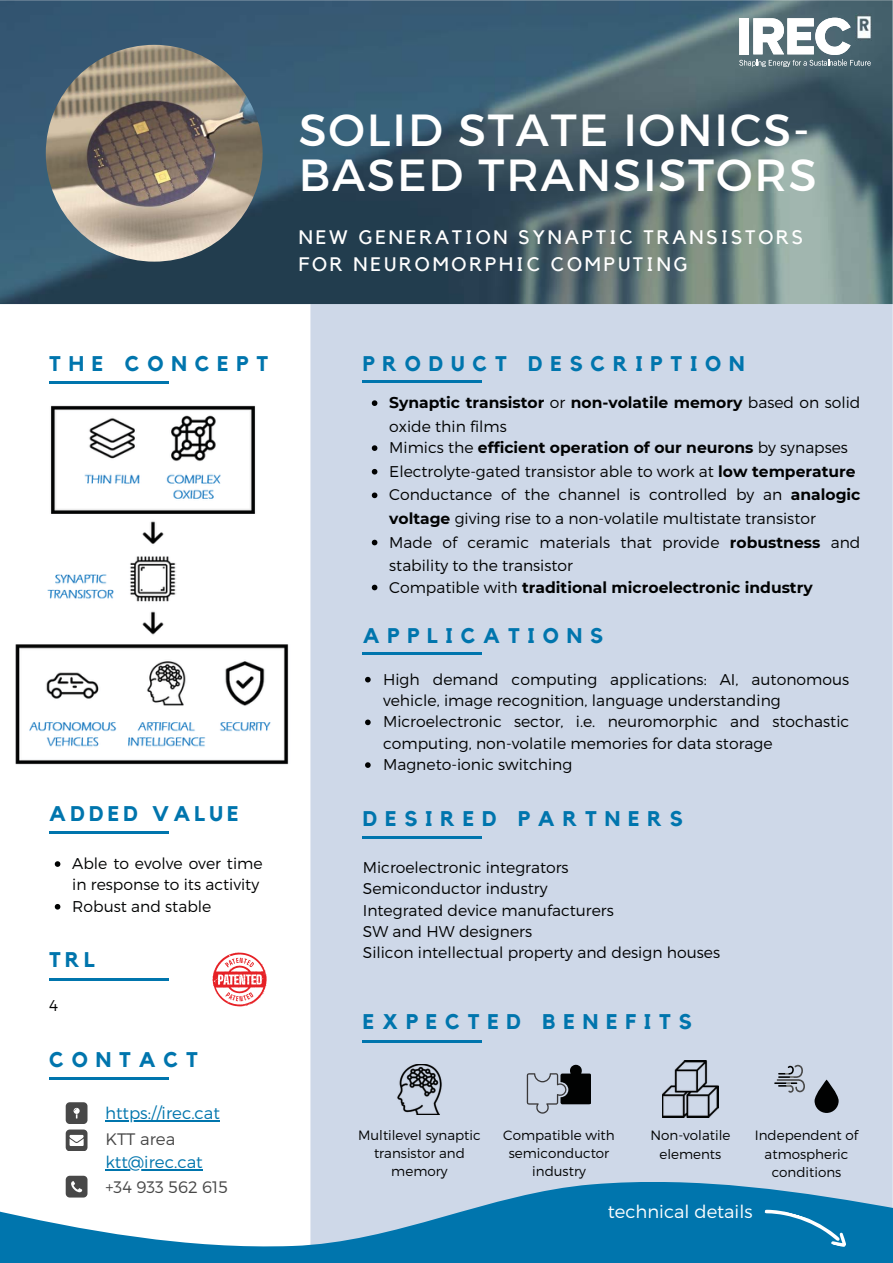
<style>
.page{position:relative;width:893px;height:1263px;background:#fff}
.page>*{position:absolute;margin:0;border:0;box-sizing:border-box;transform-origin:0 0}
.t1{font:45px/44.8px "Montserrat";letter-spacing:.04em;color:#fff}
.t2{font:700 21.15px "Kollektif";letter-spacing:.37em;color:#0075ad}
.t3{font:700 21.15px "Kollektif";letter-spacing:.2em;color:#0075ad}
.t4{font:19.5px/26.2px "Kollektif";letter-spacing:.145em;color:#fff}
.t5{font:300 18px "Montserrat";color:#fff}
.t6{font:300 16.65px "Montserrat";color:#0075ad}
.t7{font:300 16.65px "Montserrat";color:#484848}
.t8{font:300 15.6px/21.3px "Montserrat";color:#010202}
.t9{font:700 15.6px/23.5px "Montserrat";color:#010202}
.t10{font:300 13.5px/18px "Montserrat";color:#010202;text-align:center}
.s1{font-weight:300}
.s2{font-weight:700}
</style>
<div class="page">
<div style="left:310px;top:304px;width:583px;height:878px;background:#ced8e8"></div>
<svg style="left:0;top:1182px;width:893px;height:81px;fill:#0075ad"></svg>
<img style="left:0;top:0;width:893px;height:304px">
<img style="left:46px;top:45px;width:217px;height:217px;border-radius:50%">
<svg style="left:66px;top:1176px;width:21px;height:21px"></svg>
<svg style="left:66px;top:1102px;width:21px;height:22px"></svg>
<hr style="left:105px;top:1120px;width:115px;height:1px;background:#0075ad">
<svg style="left:66px;top:1130px;width:21px;height:21px"></svg>
<hr style="left:105px;top:1169px;width:98px;height:1px;background:#0075ad">
<svg style="left:764px;top:1210px;width:82px;height:37px;background:#1e85b6"></svg>
<hr style="left:363px;top:1040px;width:119px;height:2px;background:#0075ad">
<hr style="left:49px;top:381px;width:119px;height:3px;background:#0075ad">
<hr style="left:49px;top:1077px;width:119px;height:2px;background:#0075ad">
<svg style="left:527px;top:1065px;width:64px;height:48px;background:#868d97"></svg>
<svg style="left:814px;top:1080px;width:24px;height:33px"></svg>
<svg style="left:814px;top:1104px;width:4px;height:9px"></svg>
<svg style="left:774px;top:1065px;width:31px;height:27px"></svg>
<img style="left:394px;top:1064px;width:51px;height:51px">
<img style="left:662px;top:1061px;width:56px;height:56px">
<img style="left:15px;top:405px;width:274px;height:360px">
<hr style="left:363px;top:652px;width:119px;height:3px;background:#0075ad">
<svg style="left:365px;top:677px;width:6px;height:5px"></svg>
<svg style="left:365px;top:720px;width:6px;height:5px"></svg>
<svg style="left:365px;top:762px;width:6px;height:6px"></svg>
<hr style="left:363px;top:380px;width:119px;height:3px;background:#0075ad">
<svg style="left:372px;top:400px;width:5px;height:6px"></svg>
<svg style="left:372px;top:445px;width:5px;height:6px"></svg>
<svg style="left:372px;top:469px;width:5px;height:6px"></svg>
<svg style="left:372px;top:493px;width:5px;height:5px"></svg>
<svg style="left:372px;top:540px;width:5px;height:5px"></svg>
<svg style="left:372px;top:585px;width:5px;height:5px"></svg>
<svg style="left:55px;top:861px;width:5px;height:6px"></svg>
<svg style="left:55px;top:904px;width:5px;height:6px"></svg>
<svg style="left:213px;top:953px;width:54px;height:54px"></svg>
<hr style="left:49px;top:978px;width:119px;height:3px;background:#0075ad">
<hr style="left:49px;top:831px;width:119px;height:3px;background:#0075ad">
<hr style="left:363px;top:836px;width:119px;height:3px;background:#0075ad">
<img style="left:787px;top:18px;width:28px;height:37px">
<img style="left:739px;top:18px;width:10px;height:36px">
<img style="left:753px;top:18px;width:31px;height:36px">
<img style="left:815px;top:18px;width:35px;height:37px">
<svg style="left:739px;top:60px;width:132px;height:7px"></svg>
<img style="left:855px;top:14px;width:17px;height:27px">
<h1 class="t1" style="left:299px;top:105px;width:520px">SOLID STATE IONICS-<br>BASED TRANSISTORS</h1>
<p class="t4" style="left:299px;top:225px;width:506px">NEW GENERATION SYNAPTIC TRANSISTORS<br>FOR NEUROMORPHIC COMPUTING</p>
<h2 class="t2" style="left:49px;top:354px;width:221px">THE CONCEPT</h2>
<h2 class="t3" style="left:49px;top:804px;width:191px">ADDED VALUE</h2>
<p class="t8" style="left:72px;top:852px;width:192px">Able to evolve over time in response to its activity<br>Robust and stable</p>
<h2 class="t2" style="left:49px;top:950px;width:47px">TRL</h2>
<p class="t8" style="left:49px;top:994px;width:10px">4</p>
<h2 class="t2" style="left:49px;top:1050px;width:150px">CONTACT</h2>
<p class="t6" style="left:105px;top:1102px;width:116px">https://irec.cat</p>
<p class="t7" style="left:105px;top:1129px;width:71px">KTT area</p>
<p class="t6" style="left:105px;top:1152px;width:99px">ktt@irec.cat</p>
<p class="t7" style="left:105px;top:1176px;width:124px">+34 933 562 615</p>
<h2 class="t2" style="left:363px;top:354px;width:383px">PRODUCT DESCRIPTION</h2>
<p class="t9" style="left:389px;top:391px;width:473px">Synaptic transistor <span class="s1">or</span> non-volatile memory <span class="s1">based on solid oxide thin films</span></p>
<p class="t8" style="left:389px;top:435px;width:473px;line-height:23.5px">Mimics the <span class="s2">efficient operation of our neurons</span> by synapses Electrolyte-gated transistor able to work at <span class="s2">low temperature </span>Conductance of the channel is controlled by an <span class="s2">analogic voltage</span> giving rise to a non-volatile multistate transistor Made of ceramic materials that provide <span class="s2">robustness</span> and stability to the transistor</p>
<p class="t9" style="left:389px;top:575px;width:425px"><span class="s1">Compatible with</span> traditional microelectronic industry</p>
<h2 class="t2" style="left:363px;top:626px;width:242px">APPLICATIONS</h2>
<p class="t8" style="left:383px;top:668px;width:468px">High demand computing applications: AI, autonomous vehicle, image recognition, language understanding Microelectronic sector, i.e. neuromorphic and stochastic computing, non-volatile memories for data storage Magneto-ionic switching</p>
<h2 class="t2" style="left:363px;top:809px;width:321px">DESIRED PARTNERS</h2>
<p class="t8" style="left:363px;top:856px;width:359px">Microelectronic integrators<br>Semiconductor industry<br>Integrated device manufacturers<br>SW and HW designers<br>Silicon intellectual property and design houses</p>
<h2 class="t2" style="left:363px;top:1012px;width:330px">EXPECTED BENEFITS</h2>
<p class="t10" style="left:755px;top:1125px;width:105px;line-height:18.6px">Independent of atmospheric conditions</p>
<p class="t10" style="left:650px;top:1125px;width:81px;line-height:18.6px">Non-volatile elements</p>
<p class="t10" style="left:358px;top:1126px;width:124px">Multilevel synaptic transistor and memory</p>
<p class="t10" style="left:503px;top:1126px;width:113px">Compatible with semiconductor industry</p>
<p class="t5" style="left:608px;top:1200px;width:146px">technical details</p>
</div>
